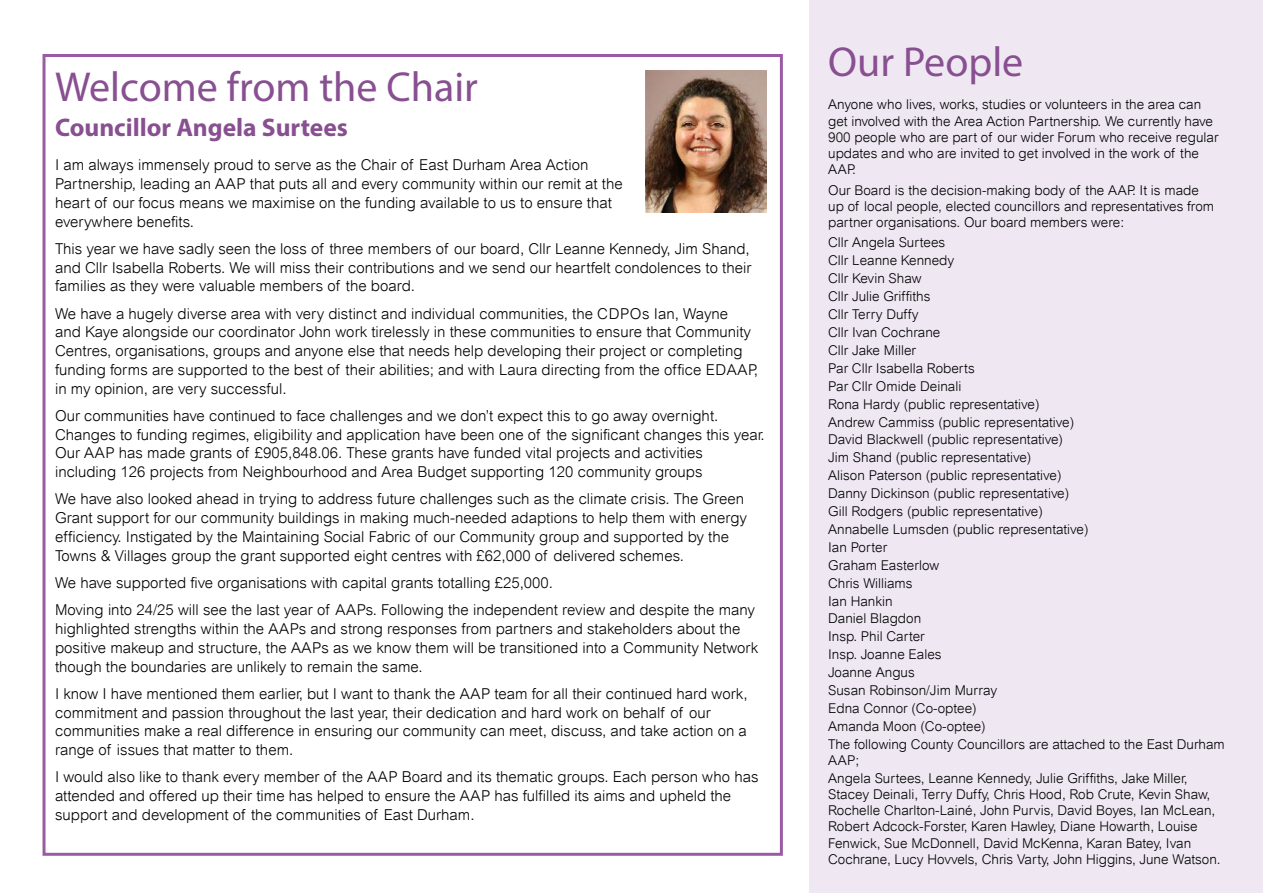
<style>
.page{position:relative;width:1263px;height:893px;background:#fff}
.page>*{position:absolute;margin:0;border:0;box-sizing:border-box;transform-origin:0 0}
.H2_Title_Section_purple_28pt{font:42px "Myriad Pro";color:#884f91}
.H3_sub_head_Project_title_purple{font:700 25.5px "Myriad Pro";color:#884f91}
.para_10pt{font:300 15px/18.8px "Arial";color:#000}
.para_9pt{font:300 13.5px/16.2px "Arial";color:#000}
</style>
<div class="page">
<div style="left:809px;top:0;width:454px;height:893px;background:#efe8f3"></div>
<div style="left:43px;top:54px;width:740px;height:802px;border:3px solid #9b5ba4"></div>
<img style="left:645px;top:71px;width:121px;height:142px">
<h2 class="H2_Title_Section_purple_28pt" style="left:55px;top:61px;width:424px">Welcome from the Chair</h2>
<h3 class="H3_sub_head_Project_title_purple" style="left:55px;top:111px;width:294px">Councillor Angela Surtees</h3>
<p class="para_10pt" style="left:55px;top:156px;width:569px">I am always immensely proud to serve as the Chair of East Durham Area Action Partnership, leading an AAP that puts all and every community within our remit at the heart of our focus means we maximise on the funding available to us to ensure that everywhere benefits.</p>
<p class="para_10pt" style="left:55px;top:239px;width:698px;text-align:justify">This year we have sadly seen the loss of three members of our board, Cllr Leanne Kennedy, Jim Shand, and Cllr Isabella Roberts. We will miss their contributions and we send our heartfelt condolences to their families as they were valuable members of the board.</p>
<p class="para_10pt" style="left:55px;top:304px;width:704px">We have a hugely diverse area with very distinct and individual communities, the CDPOs Ian, Wayne<br>and Kaye alongside our coordinator John work tirelessly in these communities to ensure that Community Centres, organisations, groups and anyone else that needs help developing their project or completing funding forms are supported to the best of their abilities; and with Laura directing from the office EDAAP, in my opinion, are very successful.</p>
<p class="para_10pt" style="left:55px;top:406px;width:711px">Our communities have continued to face challenges and we don’t expect this to go away overnight.<br>Changes to funding regimes, eligibility and application have been one of the significant changes this year.</p>
<p class="para_10pt" style="left:55px;top:444px;width:649px">Our AAP has made grants of £905,848.06. These grants have funded vital projects and activities including 126 projects from Neighbourhood and Area Budget supporting 120 community groups</p>
<p class="para_10pt" style="left:55px;top:490px;width:693px">We have also looked ahead in trying to address future challenges such as the climate crisis. The Green Grant support for our community buildings in making much-needed adaptions to help them with energy efficiency. Instigated by the Maintaining Social Fabric of our Community group and supported by the Towns &amp; Villages group the grant supported eight centres with £62,000 of delivered schemes.</p>
<p class="para_10pt" style="left:55px;top:573px;width:499px">We have supported five organisations with capital grants totalling £25,000.</p>
<p class="para_10pt" style="left:55px;top:601px;width:705px">Moving into 24/25 will see the last year of AAPs. Following the independent review and despite the many highlighted strengths within the AAPs and strong responses from partners and stakeholders about the positive makeup and structure, the AAPs as we know them will be transitioned into a Community Network though the boundaries are unlikely to remain the same.</p>
<p class="para_10pt" style="left:55px;top:684px;width:694px">I know I have mentioned them earlier, but I want to thank the AAP team for all their continued hard work, commitment and passion throughout the last year, their dedication and hard work on behalf of our communities make a real difference in ensuring our community can meet, discuss, and take action on a range of issues that matter to them.</p>
<p class="para_10pt" style="left:55px;top:768px;width:705px">I would also like to thank every member of the AAP Board and its thematic groups. Each person who has attended and offered up their time has helped to ensure the AAP has fulfilled its aims and upheld the support and development of the communities of East Durham.</p>
<h2 class="H2_Title_Section_purple_28pt" style="left:828px;top:36px;width:197px">Our People</h2>
<p class="para_9pt" style="left:828px;top:97px;width:392px">Anyone who lives, works, studies or volunteers in the area can get involved with the Area Action Partnership. We currently have 900 people who are part of our wider Forum who receive regular updates and who are invited to get involved in the work of the AAP.</p>
<p class="para_9pt" style="left:828px;top:182px;width:387px">Our Board is the decision-making body of the AAP. It is made up of local people, elected councillors and representatives from partner organisations. Our board members were:</p>
<p class="para_9pt" style="left:828px;top:235px;width:119px">Cllr Angela Surtees</p>
<p class="para_9pt" style="left:828px;top:253px;width:128px">Cllr Leanne Kennedy</p>
<p class="para_9pt" style="left:828px;top:270px;width:95px">Cllr Kevin Shaw</p>
<p class="para_9pt" style="left:828px;top:288px;width:104px">Cllr Julie Griffiths</p>
<p class="para_9pt" style="left:828px;top:306px;width:92px">Cllr Terry Duffy</p>
<p class="para_9pt" style="left:828px;top:324px;width:114px">Cllr Ivan Cochrane</p>
<p class="para_9pt" style="left:828px;top:342px;width:89px">Cllr Jake Miller</p>
<p class="para_9pt" style="left:828px;top:360px;width:148px">Par Cllr Isabella Roberts</p>
<p class="para_9pt" style="left:828px;top:378px;width:135px">Par Cllr Omide Deinali</p>
<p class="para_9pt" style="left:828px;top:396px;width:213px">Rona Hardy (public representative)</p>
<p class="para_9pt" style="left:828px;top:414px;width:248px">Andrew Cammiss (public representative)</p>
<p class="para_9pt" style="left:828px;top:432px;width:236px">David Blackwell (public representative)</p>
<p class="para_9pt" style="left:828px;top:449px;width:205px">Jim Shand (public representative)</p>
<p class="para_9pt" style="left:828px;top:467px;width:235px">Alison Paterson (public representative)</p>
<p class="para_9pt" style="left:828px;top:485px;width:243px">Danny Dickinson (public representative)</p>
<p class="para_9pt" style="left:828px;top:503px;width:216px">Gill Rodgers (public representative)</p>
<p class="para_9pt" style="left:828px;top:521px;width:262px">Annabelle Lumsden (public representative)</p>
<p class="para_9pt" style="left:828px;top:539px;width:60px">Ian Porter</p>
<p class="para_9pt" style="left:828px;top:557px;width:113px">Graham Easterlow</p>
<p class="para_9pt" style="left:828px;top:575px;width:86px">Chris Williams</p>
<p class="para_9pt" style="left:828px;top:593px;width:66px">Ian Hankin</p>
<p class="para_9pt" style="left:828px;top:611px;width:95px">Daniel Blagdon</p>
<p class="para_9pt" style="left:828px;top:628px;width:98px">Insp. Phil Carter</p>
<p class="para_9pt" style="left:828px;top:646px;width:115px">Insp. Joanne Eales</p>
<p class="para_9pt" style="left:828px;top:664px;width:88px">Joanne Angus</p>
<p class="para_9pt" style="left:828px;top:682px;width:170px">Susan Robinson/Jim Murray</p>
<p class="para_9pt" style="left:828px;top:700px;width:150px">Edna Connor (Co-optee)</p>
<p class="para_9pt" style="left:828px;top:718px;width:159px">Amanda Moon (Co-optee)</p>
<p class="para_9pt" style="left:828px;top:736px;width:398px">The following County Councillors are attached to the East Durham<br>AAP;</p>
<p class="para_9pt" style="left:828px;top:770px;width:394px">Angela Surtees, Leanne Kennedy, Julie Griffiths, Jake Miller, Stacey Deinali, Terry Duffy, Chris Hood, Rob Crute, Kevin Shaw, Rochelle Charlton-Lainé, John Purvis, David Boyes, Ian McLean, Robert Adcock-Forster, Karen Hawley, Diane Howarth, Louise Fenwick, Sue McDonnell, David McKenna, Karan Batey, Ivan Cochrane, Lucy Hovvels, Chris Varty, John Higgins, June Watson.</p>
</div>
